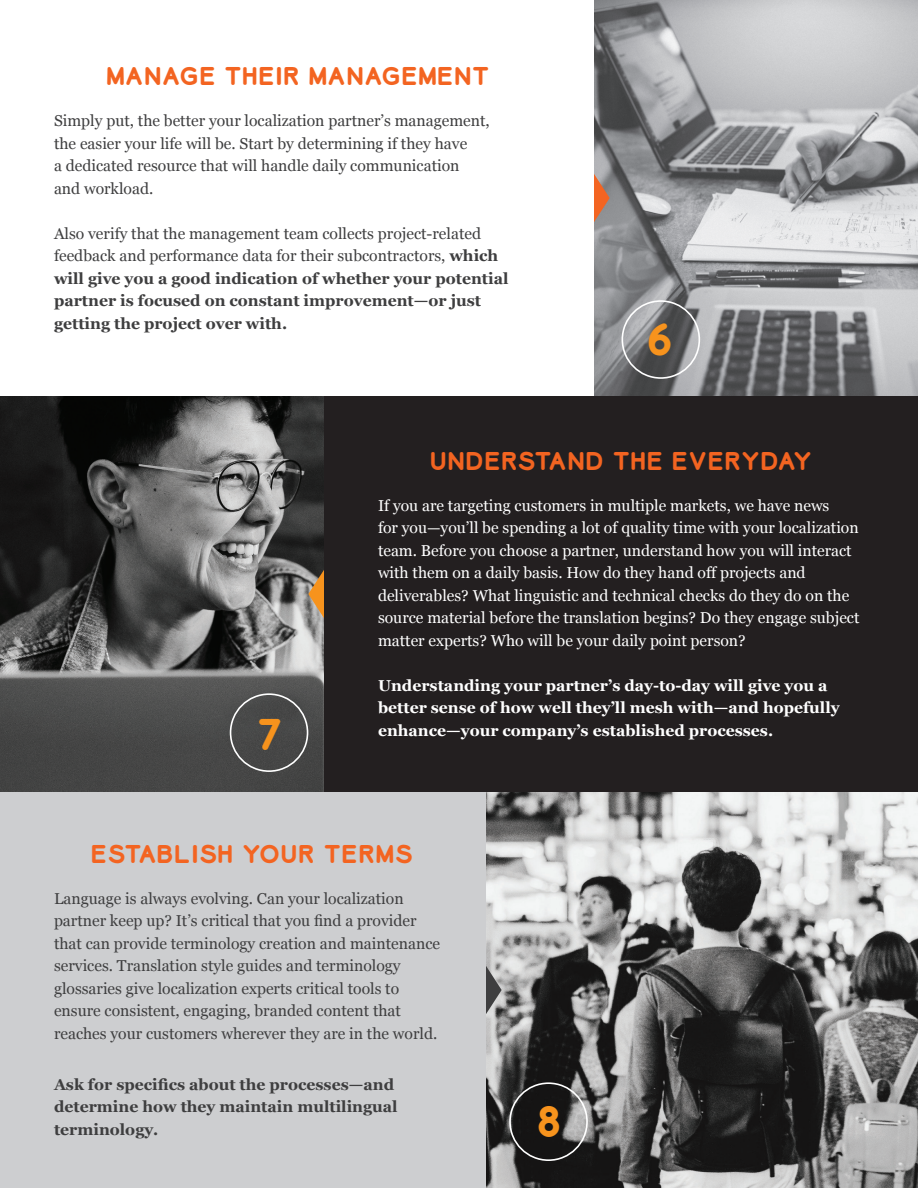
<style>
.page{position:relative;width:918px;height:1188px;background:#fff}
.page>*{position:absolute;margin:0;border:0;box-sizing:border-box;transform-origin:0 0}
.t1{font:700 42.15px "Lionbridge Sans";color:#f7931d}
.t2{font:700 24px "Lionbridge Sans";color:#f36421}
.t3{font:15.75px/22.5px "Georgia";color:#3e3e3f}
.t4{font:15.75px/22.5px "Georgia";color:#fff}
.t5{font:700 15.75px/22.5px "Georgia";color:#3e3e3f}
.t6{font:700 15.75px/22.5px "Georgia";color:#fff}
.s1{font-weight:400}
</style>
<div class="page">
<img style="left:486px;top:792px;width:432px;height:396px">
<img style="left:594px;top:0;width:324px;height:396px">
<img style="left:0;top:396px;width:324px;height:396px">
<svg style="left:594px;top:174px;width:16px;height:48px"></svg>
<div style="left:324px;top:396px;width:594px;height:396px;background:#231f20"></div>
<div style="left:0;top:792px;width:486px;height:396px;background:#cdced0"></div>
<svg style="left:486px;top:966px;width:16px;height:48px"></svg>
<svg style="left:308px;top:570px;width:16px;height:48px"></svg>
<div style="left:622px;top:300px;width:78px;height:79px;border:2px solid #fff;border-radius:50%"></div>
<div style="left:230px;top:693px;width:78px;height:79px;border:2px solid #fff;border-radius:50%"></div>
<div style="left:509px;top:1082px;width:79px;height:79px;border:2px solid #fff;border-radius:50%"></div>
<h2 class="t2" style="left:106px;top:60px;width:385px">MANAGE THEIR MANAGEMENT</h2>
<p class="t3" style="left:54px;top:109px;width:437px">Simply put, the better your localization partner’s management, the easier your life will be. Start by determining if they have<br>a dedicated resource that will handle daily communication<br>and workload.</p>
<p class="t5" style="left:54px;top:222px;width:456px"><span class="s1">Also verify that the management team collects project-related feedback and performance data for their subcontractors,</span> which will give you a good indication of whether your potential partner is focused on constant improvement—or just getting the project over with.</p>
<h1 class="t1" style="left:646px;top:310px;width:29px">6</h1>
<h1 class="t1" style="left:256px;top:705px;width:29px">7</h1>
<h2 class="t2" style="left:430px;top:444px;width:384px">UNDERSTAND THE EVERYDAY</h2>
<p class="t4" style="left:378px;top:494px;width:483px">If you are targeting customers in multiple markets, we have news<br>for you—you’ll be spending a lot of quality time with your localization team. Before you choose a partner, understand how you will interact with them on a daily basis. How do they hand off projects and deliverables? What linguistic and technical checks do they do on the source material before the translation begins? Do they engage subject matter experts? Who will be your daily point person?</p>
<p class="t6" style="left:378px;top:674px;width:463px">Understanding your partner’s day-to-day will give you a better sense of how well they’ll mesh with—and hopefully enhance—your company’s established processes.</p>
<h2 class="t2" style="left:90px;top:837px;width:325px">ESTABLISH YOUR TERMS</h2>
<p class="t3" style="left:54px;top:887px;width:388px">Language is always evolving. Can your localization partner keep up? It’s critical that you find a provider that can provide terminology creation and maintenance services. Translation style guides and terminology glossaries give localization experts critical tools to ensure consistent, engaging, branded content that reaches your customers wherever they are in the world.</p>
<p class="t5" style="left:54px;top:1073px;width:345px">Ask for specifics about the processes—and determine how they maintain multilingual terminology.</p>
<h1 class="t1" style="left:536px;top:1092px;width:28px">8</h1>
</div>
